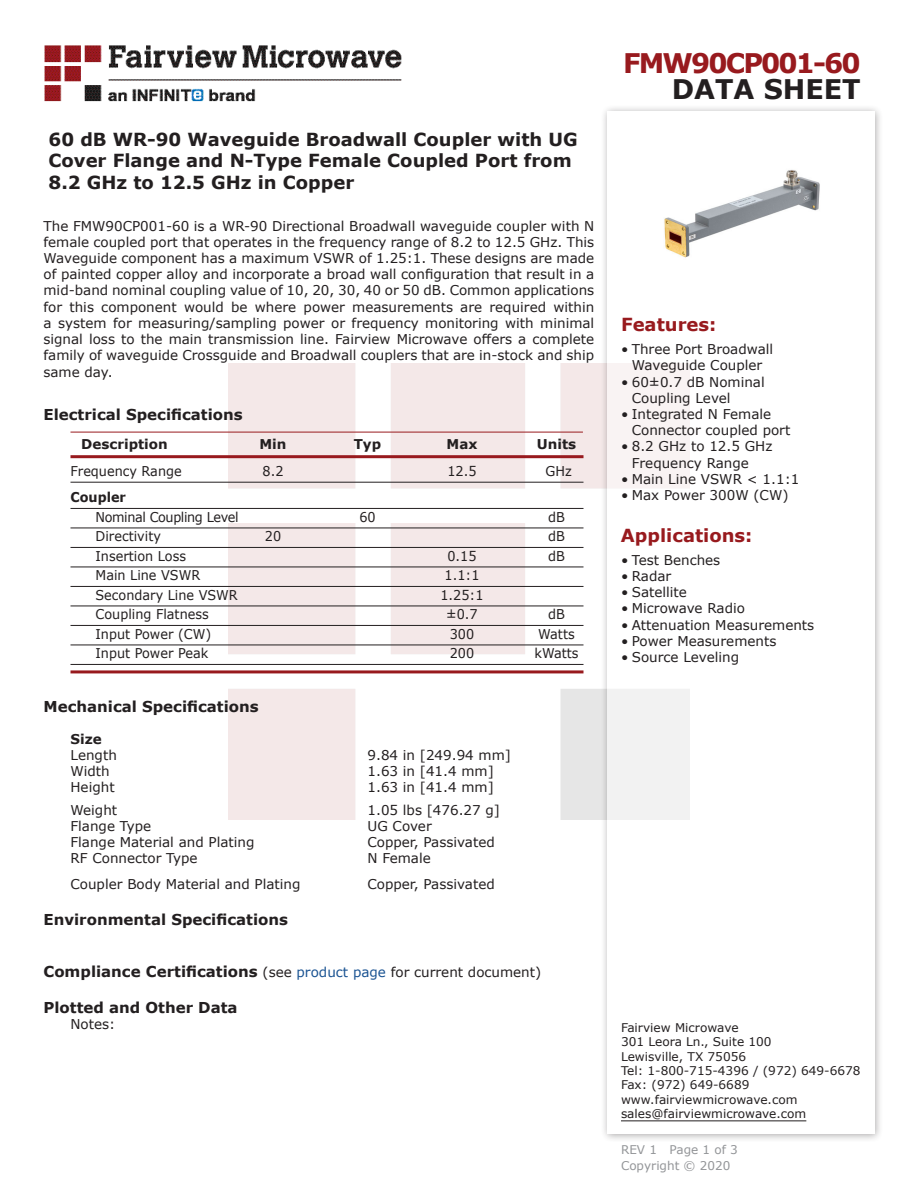
<style>
.page{position:relative;width:918px;height:1188px;background:#fff}
.page>*{position:absolute;margin:0;border:0;box-sizing:border-box;transform-origin:0 0}
.FM{font:700 27px "Verdana";letter-spacing:-.07em;color:#981a1e}
.t1{font:700 27px "Verdana";color:#231f20}
.Web_Description_Para{font:700 18px/21.6px "Verdana";color:#231f20}
.Applications_Header{font:700 18px "Verdana";color:#981a1e}
.Head1_for_Compliance{font:700 15px "Verdana";color:#231f20}
.Head1{font:700 15px "Verdana";color:#231f20}
.MarketingDescription{font:13.5px/16.4px "Verdana";color:#231f20}
.Specs_Para{font:13.5px "Verdana";color:#231f20}
.Table-Body{font:13.5px "Verdana";color:#231f20;scale:.95 1}
.Table-Header{font:700 13.5px "Verdana";color:#231f20}
.Table-Body-2{font:13.5px "Verdana";letter-spacing:-.03em;color:#231f20;scale:.95 1}
.Table-Body-3{font:700 13.5px "Verdana";color:#231f20;scale:.95 1}
.Head2{font:700 13.5px "Verdana";color:#231f20}
.FM_Info{font:12px "Verdana";color:#231f20}
.REV_Info{font:12px "Verdana";color:#939598}
.s1{font-weight:400;font-size:13.5px}
.s2{font-weight:400;font-size:13.5px;color:#1a5392}
</style>
<div class="page">
<img style="left:44px;top:45px;width:358px;height:57px">
<hr style="left:70px;top:432px;width:513px;height:1px;background:#981a1e">
<hr style="left:70px;top:455px;width:514px;height:3px;background:#981a1e">
<hr style="left:70px;top:482px;width:514px;height:1px;background:#231f20">
<hr style="left:70px;top:508px;width:514px;height:1px;background:#231f20">
<hr style="left:70px;top:528px;width:514px;height:1px;background:#231f20">
<hr style="left:70px;top:547px;width:514px;height:1px;background:#231f20">
<hr style="left:70px;top:567px;width:514px;height:1px;background:#231f20">
<hr style="left:70px;top:586px;width:514px;height:1px;background:#231f20">
<hr style="left:70px;top:606px;width:514px;height:1px;background:#231f20">
<hr style="left:70px;top:625px;width:514px;height:1px;background:#231f20">
<hr style="left:70px;top:645px;width:514px;height:1px;background:#231f20">
<hr style="left:70px;top:664px;width:514px;height:1px;background:#231f20">
<hr style="left:70px;top:670px;width:514px;height:3px;background:#981a1e">
<div style="left:600px;top:104px;width:284px;height:1039px;background:#231f20;opacity:.75"></div>
<div style="left:608px;top:111px;width:267px;height:1023px;background:#fff"></div>
<hr style="left:621px;top:1120px;width:185px;height:1px;background:#231f20">
<img style="left:664px;top:170px;width:156px;height:88px">
<p class="Web_Description_Para" style="left:49px;top:128px;width:531px">60 dB WR-90 Waveguide Broadwall Coupler with UG<br>Cover Flange and N-Type Female Coupled Port from<br>8.2 GHz to 12.5 GHz in Copper</p>
<p class="MarketingDescription" style="left:44px;top:217px;width:552px;text-align:justify">The FMW90CP001-60 is a WR-90 Directional Broadwall waveguide coupler with N female coupled port that operates in the frequency range of 8.2 to 12.5 GHz. This Waveguide component has a maximum VSWR of 1.25:1. These designs are made of painted copper alloy and incorporate a broad wall configuration that result in a mid-band nominal coupling value of 10, 20, 30, 40 or 50 dB. Common applications for this component would be where power measurements are required within a system for measuring/sampling power or frequency monitoring with minimal signal loss to the main transmission line. Fairview Microwave offers a complete family of waveguide Crossguide and Broadwall couplers that are in-stock and ship same day.</p>
<p class="Head1" style="left:44px;top:404px;width:201px">Electrical Specifications</p>
<p class="Table-Header" style="left:81px;top:435px;width:88px">Description</p>
<p class="Table-Header" style="left:259px;top:435px;width:29px">Min</p>
<p class="Table-Header" style="left:354px;top:435px;width:29px">Typ</p>
<p class="Table-Header" style="left:447px;top:435px;width:32px">Max</p>
<p class="Table-Header" style="left:537px;top:435px;width:41px">Units</p>
<p class="Table-Body" style="left:70px;top:462px;width:119px">Frequency Range</p>
<p class="Table-Body" style="left:263px;top:462px;width:24px">8.2</p>
<p class="Table-Body" style="left:447px;top:462px;width:32px">12.5</p>
<p class="Table-Body" style="left:546px;top:462px;width:29px">GHz</p>
<p class="Table-Body-3" style="left:70px;top:488px;width:60px">Coupler</p>
<p class="Table-Body-2" style="left:96px;top:508px;width:152px">Nominal Coupling Level</p>
<p class="Table-Body" style="left:359px;top:508px;width:19px">60</p>
<p class="Table-Body" style="left:548px;top:508px;width:19px">dB</p>
<p class="Table-Body" style="left:96px;top:527px;width:70px">Directivity</p>
<p class="Table-Body" style="left:265px;top:527px;width:19px">20</p>
<p class="Table-Body" style="left:548px;top:527px;width:19px">dB</p>
<p class="Table-Body" style="left:96px;top:547px;width:97px">Insertion Loss</p>
<p class="Table-Body" style="left:447px;top:547px;width:32px">0.15</p>
<p class="Table-Body" style="left:548px;top:547px;width:19px">dB</p>
<p class="Table-Body" style="left:96px;top:566px;width:112px">Main Line VSWR</p>
<p class="Table-Body" style="left:445px;top:566px;width:38px">1.1:1</p>
<p class="Table-Body" style="left:96px;top:586px;width:151px">Secondary Line VSWR</p>
<p class="Table-Body" style="left:440px;top:586px;width:47px">1.25:1</p>
<p class="Table-Body" style="left:96px;top:605px;width:121px">Coupling Flatness</p>
<p class="Table-Body" style="left:446px;top:605px;width:35px">±0.7</p>
<p class="Table-Body" style="left:548px;top:605px;width:19px">dB</p>
<p class="Table-Body" style="left:96px;top:625px;width:123px">Input Power (CW)</p>
<p class="Table-Body" style="left:450px;top:625px;width:27px">300</p>
<p class="Table-Body" style="left:538px;top:625px;width:40px">Watts</p>
<p class="Table-Body" style="left:96px;top:644px;width:120px">Input Power Peak</p>
<p class="Table-Body" style="left:450px;top:644px;width:27px">200</p>
<p class="Table-Body" style="left:534px;top:644px;width:48px">kWatts</p>
<p class="Head1" style="left:44px;top:696px;width:217px">Mechanical Specifications</p>
<p class="Head2" style="left:70px;top:729px;width:33px">Size</p>
<p class="Specs_Para" style="left:70px;top:746px;width:48px">Length</p>
<p class="Specs_Para" style="left:368px;top:746px;width:145px">9.84 in [249.94 mm]</p>
<p class="Specs_Para" style="left:70px;top:762px;width:41px">Width</p>
<p class="Specs_Para" style="left:368px;top:762px;width:128px">1.63 in [41.4 mm]</p>
<p class="Specs_Para" style="left:70px;top:778px;width:46px">Height</p>
<p class="Specs_Para" style="left:368px;top:778px;width:128px">1.63 in [41.4 mm]</p>
<p class="Specs_Para" style="left:70px;top:801px;width:48px">Weight</p>
<p class="Specs_Para" style="left:368px;top:801px;width:134px">1.05 lbs [476.27 g]</p>
<p class="Specs_Para" style="left:70px;top:817px;width:82px">Flange Type</p>
<p class="Specs_Para" style="left:368px;top:817px;width:66px">UG Cover</p>
<p class="Specs_Para" style="left:70px;top:833px;width:185px">Flange Material and Plating</p>
<p class="Specs_Para" style="left:368px;top:833px;width:129px">Copper, Passivated</p>
<p class="Specs_Para" style="left:70px;top:849px;width:129px">RF Connector Type</p>
<p class="Specs_Para" style="left:368px;top:849px;width:65px">N Female</p>
<p class="Specs_Para" style="left:70px;top:874px;width:232px">Coupler Body Material and Plating</p>
<p class="Specs_Para" style="left:368px;top:874px;width:129px">Copper, Passivated</p>
<p class="Head1" style="left:44px;top:908px;width:246px">Environmental Specifications</p>
<p class="Head1_for_Compliance" style="left:44px;top:961px;width:499px">Compliance Certifications <span class="s1">(see</span> <span class="s2">product page</span> <span class="s1">for current document)</span></p>
<p class="Head1_for_Compliance" style="left:44px;top:997px;width:196px">Plotted and Other Data</p>
<p class="Specs_Para" style="left:70px;top:1015px;width:46px">Notes:</p>
<p class="FM" style="left:623px;top:44px;width:239px">FMW90CP001-60</p>
<p class="t1" style="left:672px;top:70px;width:191px">DATA SHEET</p>
<p class="Applications_Header" style="left:621px;top:312px;width:97px">Features:</p>
<p class="MarketingDescription" style="left:621px;top:341px;width:154px;text-align:center">• Three Port Broadwall<br>Waveguide Coupler</p>
<p class="MarketingDescription" style="left:632px;top:373px;width:134px;text-indent:-11px">• 60±0.7 dB Nominal<br>Coupling Level</p>
<p class="MarketingDescription" style="left:632px;top:406px;width:160px;text-indent:-11px">• Integrated N Female<br>Connector coupled port</p>
<p class="MarketingDescription" style="left:632px;top:438px;width:142px;text-indent:-11px">• 8.2 GHz to 12.5 GHz<br>Frequency Range</p>
<p class="MarketingDescription" style="left:621px;top:471px;width:180px">• Main Line VSWR &lt; 1.1:1</p>
<p class="MarketingDescription" style="left:621px;top:487px;width:169px">• Max Power 300W (CW)</p>
<p class="Applications_Header" style="left:621px;top:523px;width:133px">Applications:</p>
<p class="MarketingDescription" style="left:621px;top:552px;width:101px">• Test Benches</p>
<p class="MarketingDescription" style="left:621px;top:568px;width:52px">• Radar</p>
<p class="MarketingDescription" style="left:621px;top:584px;width:67px">• Satellite</p>
<p class="MarketingDescription" style="left:621px;top:600px;width:125px">• Microwave Radio</p>
<p class="MarketingDescription" style="left:621px;top:616px;width:195px">• Attenuation Measurements</p>
<p class="MarketingDescription" style="left:621px;top:633px;width:157px">• Power Measurements</p>
<p class="MarketingDescription" style="left:621px;top:649px;width:119px">• Source Leveling</p>
<p class="FM_Info" style="left:621px;top:1019px;width:119px">Fairview Microwave</p>
<p class="FM_Info" style="left:621px;top:1034px;width:152px">301 Leora Ln., Suite 100</p>
<p class="FM_Info" style="left:621px;top:1048px;width:127px">Lewisville, TX 75056</p>
<p class="FM_Info" style="left:621px;top:1062px;width:241px">Tel: 1-800-715-4396 / (972) 649-6678</p>
<p class="FM_Info" style="left:621px;top:1077px;width:130px">Fax: (972) 649-6689</p>
<p class="FM_Info" style="left:621px;top:1091px;width:178px">www.fairviewmicrowave.com</p>
<p class="FM_Info" style="left:621px;top:1106px;width:187px">sales@fairviewmicrowave.com</p>
<p class="REV_Info" style="left:621px;top:1141px;width:118px">REV 1 Page 1 of 3</p>
<p class="REV_Info" style="left:621px;top:1157px;width:111px">Copyright © 2020</p>
</div>
